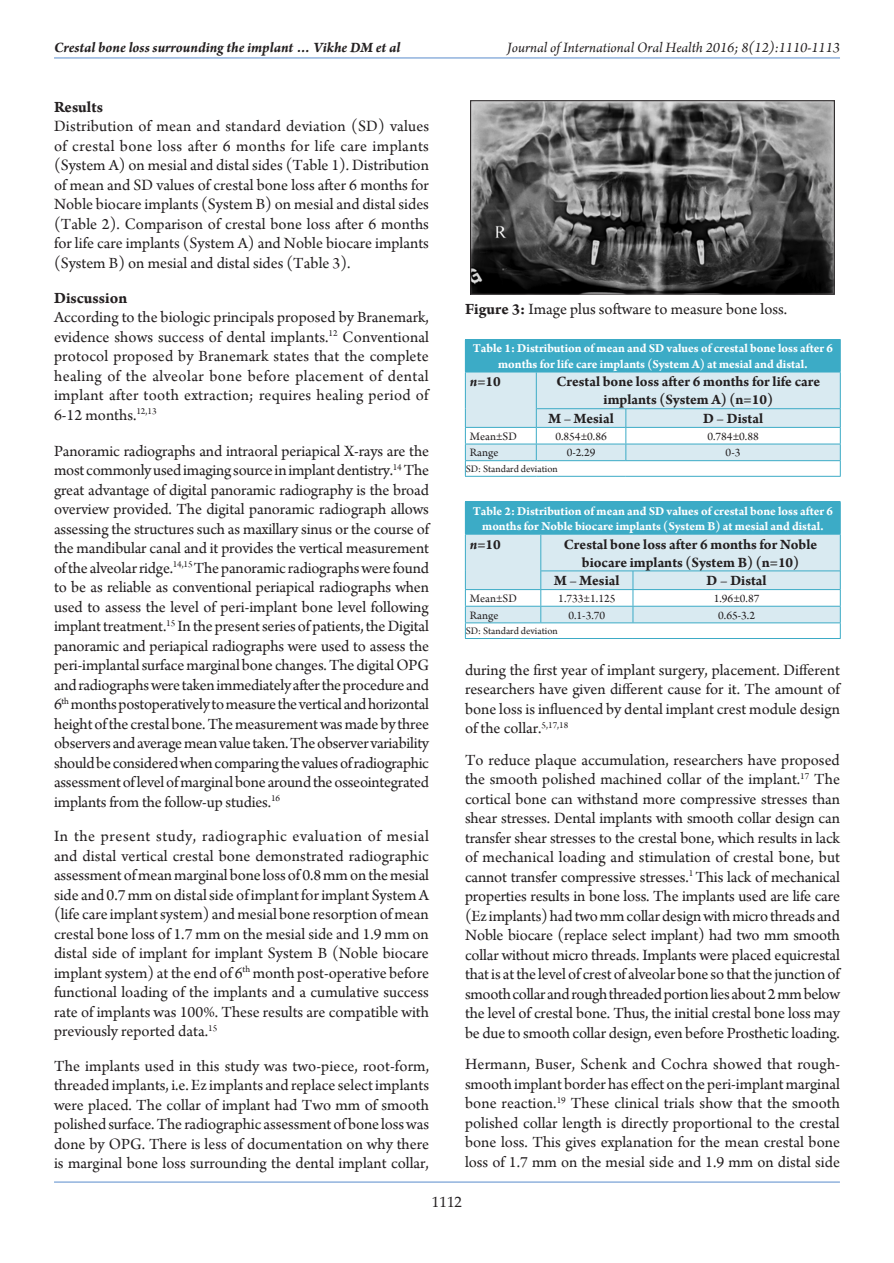
<style>
.page{position:relative;width:894px;height:1263px;background:#fff}
.page>*{position:absolute;margin:0;border:0;box-sizing:border-box;transform-origin:0 0}
.TX{font:16.5px/19.5px "Arno Pro";color:#231f20;text-align:justify}
.FGC{font:16.5px "Arno Pro";color:#231f20}
.t1{font:700 16.5px "Arno Pro";color:#231f20}
.TCH{font:700 15px/18px "Arno Pro";color:#231f20;text-align:center}
.RH1{font:italic 15px "Arno Pro";color:#231f20}
.t2{font:italic 700 15px "Arno Pro";color:#231f20}
.t3{font:15px "Palatino Linotype";color:#231f20}
.TT{font:700 12.75px/15.3px "Arno Pro";color:#fff;text-align:center}
.TB{font:12px "Arno Pro";color:#231f20}
.TBL{font:12px "Arno Pro";color:#231f20}
.TFN{font:10.5px "Arno Pro";color:#231f20}
.s1{font-weight:700}
.s2{font-style:italic}
</style>
<div class="page">
<hr style="left:54px;top:1181px;width:785px;height:1px;background:#90b2dd">
<hr style="left:54px;top:57px;width:785px;height:2px;background:#90b2dd">
<img style="left:472px;top:102px;width:360px;height:190px">
<div style="left:470px;top:100px;width:364px;height:194px;border:1px solid #231f20"></div>
<div style="left:465px;top:339px;width:375px;height:33px;background:#3cabc6"></div>
<hr style="left:465px;top:476px;width:71px;height:1px;background:#3cabc6">
<hr style="left:536px;top:476px;width:89px;height:1px;background:#3cabc6">
<hr style="left:625px;top:476px;width:215px;height:1px;background:#3cabc6">
<svg style="left:465px;top:373px;width:375px;height:103px"></svg>
<hr style="left:465px;top:427px;width:71px;height:1px;background:#3cabc6">
<hr style="left:536px;top:427px;width:89px;height:1px;background:#3cabc6">
<hr style="left:625px;top:427px;width:215px;height:1px;background:#3cabc6">
<hr style="left:465px;top:372px;width:71px;height:1px;background:#3cabc6">
<hr style="left:536px;top:372px;width:89px;height:1px;background:#3cabc6">
<hr style="left:625px;top:372px;width:215px;height:1px;background:#3cabc6">
<hr style="left:536px;top:408px;width:89px;height:1px;background:#3cabc6">
<hr style="left:625px;top:408px;width:214px;height:1px;background:#3cabc6">
<div style="left:465px;top:502px;width:375px;height:32px;background:#3cabc6"></div>
<hr style="left:465px;top:638px;width:75px;height:1px;background:#3cabc6">
<hr style="left:540px;top:638px;width:92px;height:1px;background:#3cabc6">
<hr style="left:632px;top:638px;width:208px;height:1px;background:#3cabc6">
<svg style="left:465px;top:535px;width:375px;height:103px"></svg>
<hr style="left:465px;top:589px;width:75px;height:1px;background:#3cabc6">
<hr style="left:540px;top:589px;width:92px;height:1px;background:#3cabc6">
<hr style="left:632px;top:589px;width:208px;height:1px;background:#3cabc6">
<hr style="left:465px;top:501px;width:75px;height:1px;background:#3cabc6">
<hr style="left:540px;top:501px;width:92px;height:1px;background:#3cabc6">
<hr style="left:632px;top:501px;width:208px;height:1px;background:#3cabc6">
<hr style="left:465px;top:534px;width:75px;height:1px;background:#3cabc6">
<hr style="left:540px;top:534px;width:92px;height:1px;background:#3cabc6">
<hr style="left:632px;top:534px;width:208px;height:1px;background:#3cabc6">
<hr style="left:541px;top:570px;width:91px;height:1px;background:#3cabc6">
<hr style="left:632px;top:570px;width:207px;height:1px;background:#3cabc6">
<p class="t2" style="left:54px;top:39px;width:347px">Crestal bone loss surrounding the implant … Vikhe DM et al</p>
<p class="RH1" style="left:507px;top:39px;width:334px">Journal of International Oral Health 2016; 8(12):1110-1113</p>
<h1 class="t1" style="left:54px;top:97px;width:50px">Results</h1>
<p class="TX" style="left:54px;top:117px;width:376px">Distribution of mean and standard deviation (SD) values of crestal bone loss after 6 months for life care implants (System A) on mesial and distal sides (Table 1). Distribution of mean and SD values of crestal bone loss after 6 months for Noble biocare implants (System B) on mesial and distal sides (Table 2). Comparison of crestal bone loss after 6 months for life care implants (System A) and Noble biocare implants (System B) on mesial and distal sides (Table 3).</p>
<h1 class="t1" style="left:54px;top:288px;width:75px">Discussion</h1>
<p class="TX" style="left:54px;top:308px;width:376px">According to the biologic principals proposed by Branemark, evidence shows success of dental implants.<sup>12</sup> Conventional protocol proposed by Branemark states that the complete healing of the alveolar bone before placement of dental implant after tooth extraction; requires healing period of 6-12 months.<sup>12,13</sup></p>
<p class="TX" style="left:54px;top:442px;width:376px">Panoramic radiographs and intraoral periapical X-rays are the most commonly used imaging source in implant dentistry.<sup>14</sup> The great advantage of digital panoramic radiography is the broad overview provided. The digital panoramic radiograph allows assessing the structures such as maxillary sinus or the course of the mandibular canal and it provides the vertical measurement of the alveolar ridge.<sup>14,15</sup> The panoramic radiographs were found to be as reliable as conventional periapical radiographs when used to assess the level of peri-implant bone level following implant treatment.<sup>15</sup> In the present series of patients, the Digital panoramic and periapical radiographs were used to assess the peri-implantal surface marginal bone changes. The digital OPG and radiographs were taken immediately after the procedure and 6<sup>th</sup> months postoperatively to measure the vertical and horizontal height of the crestal bone. The measurement was made by three observers and average mean value taken. The observer variability should be considered when comparing the values of radiographic assessment of level of marginal bone around the osseointegrated implants from the follow-up studies.<sup>16</sup></p>
<p class="TX" style="left:54px;top:827px;width:376px">In the present study, radiographic evaluation of mesial and distal vertical crestal bone demonstrated radiographic assessment of mean marginal bone loss of 0.8mm on the mesial side and 0.7mm on distal side of implant for implant System A (life care implant system) and mesial bone resorption of mean crestal bone loss of 1.7 mm on the mesial side and 1.9 mm on distal side of implant for implant System B (Noble biocare implant system) at the end of 6<sup>th</sup> month post-operative before functional loading of the implants and a cumulative success rate of implants was 100%. These results are compatible with previously reported data.<sup>15</sup></p>
<p class="TX" style="left:54px;top:1057px;width:376px">The implants used in this study was two-piece, root-form, threaded implants, i.e. Ez implants and replace select implants were placed. The collar of implant had Two mm of smooth polished surface. The radiographic assessment of bone loss was done by OPG. There is less of documentation on why there is marginal bone loss surrounding the dental implant collar,</p>
<p class="FGC" style="left:465px;top:300px;width:323px"><span class="s1">Figure 3:</span> Image plus software to measure bone loss.</p>
<p class="TT" style="left:472px;top:341px;width:362px">Table 1: Distribution of mean and SD values of crestal bone loss after 6 months for life care implants (System A) at mesial and distal.</p>
<p class="TCH" style="left:469px;top:374px;width:32px"><span class="s2">n</span>=10</p>
<p class="TCH" style="left:556px;top:374px;width:265px">Crestal bone loss after 6 months for life care implants (System A) (n=10)</p>
<p class="TCH" style="left:548px;top:410px;width:67px">M – Mesial</p>
<p class="TCH" style="left:702px;top:410px;width:61px">D – Distal</p>
<p class="TB" style="left:469px;top:429px;width:49px">Mean±SD</p>
<p class="TB" style="left:555px;top:429px;width:53px">0.854±0.86</p>
<p class="TB" style="left:707px;top:429px;width:53px">0.784±0.88</p>
<p class="TBL" style="left:469px;top:446px;width:30px">Range</p>
<p class="TBL" style="left:566px;top:446px;width:30px">0‑2.29</p>
<p class="TBL" style="left:725px;top:446px;width:16px">0‑3</p>
<p class="TFN" style="left:465px;top:463px;width:93px">SD: Standard deviation</p>
<p class="TT" style="left:472px;top:504px;width:362px">Table 2: Distribution of mean and SD values of crestal bone loss after 6 months for Noble biocare implants (System B) at mesial and distal.</p>
<p class="TCH" style="left:469px;top:536px;width:32px"><span class="s2">n</span>=10</p>
<p class="TCH" style="left:563px;top:536px;width:255px">Crestal bone loss after 6 months for Noble biocare implants (System B) (n=10)</p>
<p class="TCH" style="left:554px;top:572px;width:67px">M – Mesial</p>
<p class="TCH" style="left:706px;top:572px;width:61px">D – Distal</p>
<p class="TB" style="left:469px;top:591px;width:49px">Mean±SD</p>
<p class="TB" style="left:558px;top:591px;width:59px">1.733±1.125</p>
<p class="TB" style="left:713px;top:591px;width:47px">1.96±0.87</p>
<p class="TBL" style="left:469px;top:608px;width:30px">Range</p>
<p class="TBL" style="left:568px;top:608px;width:38px">0.1‑3.70</p>
<p class="TBL" style="left:718px;top:608px;width:38px">0.65‑3.2</p>
<p class="TFN" style="left:465px;top:625px;width:93px">SD: Standard deviation</p>
<p class="TX" style="left:465px;top:661px;width:376px">during the first year of implant surgery, placement. Different researchers have given different cause for it. The amount of bone loss is influenced by dental implant crest module design of the collar.<sup>5,17,18</sup></p>
<p class="TX" style="left:465px;top:751px;width:376px">To reduce plaque accumulation, researchers have proposed the smooth polished machined collar of the implant.<sup>17</sup> The cortical bone can withstand more compressive stresses than shear stresses. Dental implants with smooth collar design can transfer shear stresses to the crestal bone, which results in lack of mechanical loading and stimulation of crestal bone, but cannot transfer compressive stresses.<sup>1</sup> This lack of mechanical properties results in bone loss. The implants used are life care (Ez implants) had two mm collar design with micro threads and Noble biocare (replace select implant) had two mm smooth collar without micro threads. Implants were placed equicrestal that is at the level of crest of alveolar bone so that the junction of smooth collar and rough threaded portion lies about 2mm below the level of crestal bone. Thus, the initial crestal bone loss may be due to smooth collar design, even before Prosthetic loading.</p>
<p class="TX" style="left:465px;top:1055px;width:376px">Hermann, Buser, Schenk and Cochra showed that rough&shy;smooth implant border has effect on the peri-implant marginal bone reaction.<sup>19</sup> These clinical trials show that the smooth polished collar length is directly proportional to the crestal bone loss. This gives explanation for the mean crestal bone loss of 1.7 mm on the mesial side and 1.9 mm on distal side</p>
<p class="t3" style="left:432px;top:1191px;width:31px">1112</p>
</div>
